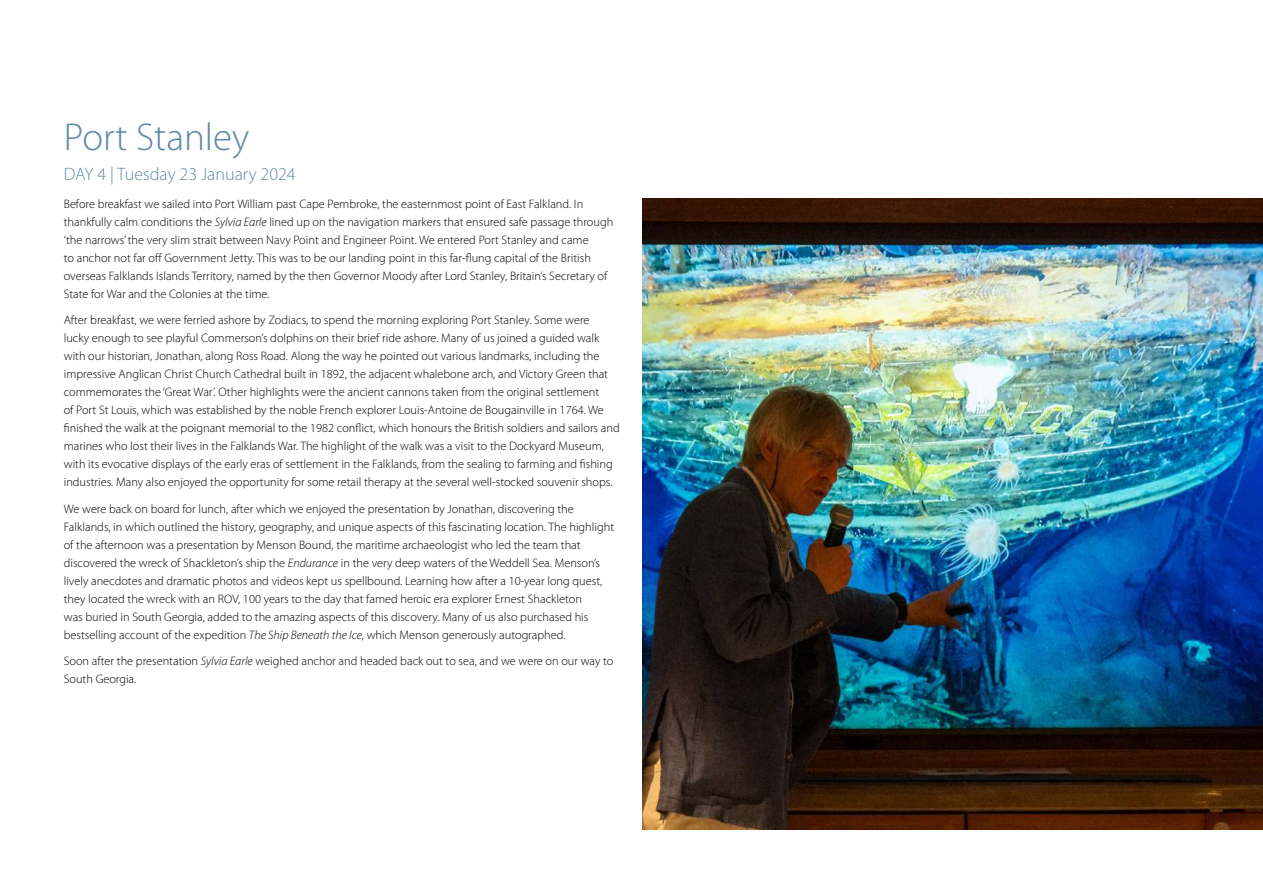
<style>
.page{position:relative;width:1263px;height:893px;background:#fff}
.page>*{position:absolute;margin:0;border:0;box-sizing:border-box;transform-origin:0 0}
.t1{font:300 39px "Myriad Pro";color:#5e8aa4}
.t2{font:300 18px "Myriad Pro";color:#5e8aa4}
.t3{font:300 12.3px/18px "Myriad Pro";color:#000}
.s1{font-style:italic}
</style>
<div class="page">
<img style="left:642px;top:198px;width:621px;height:631px">
<h1 class="t1" style="left:64px;top:115px;width:187px">Port Stanley</h1>
<h2 class="t2" style="left:64px;top:164px;width:233px">DAY 4 | Tuesday 23 January 2024</h2>
<p class="t3" style="left:64px;top:195px;width:551px">Before breakfast we sailed into Port William past Cape Pembroke, the easternmost point of East Falkland. In thankfully calm conditions the <span class="s1">Sylvia Earle</span> lined up on the navigation markers that ensured safe passage through ‘the narrows’ the very slim strait between Navy Point and Engineer Point. We entered Port Stanley and came<br>to anchor not far off Government Jetty. This was to be our landing point in this far-flung capital of the British overseas Falklands Islands Territory, named by the then Governor Moody after Lord Stanley, Britain’s Secretary of State for War and the Colonies at the time.</p>
<p class="t3" style="left:64px;top:311px;width:557px">After breakfast, we were ferried ashore by Zodiacs, to spend the morning exploring Port Stanley. Some were<br>lucky enough to see playful Commerson’s dolphins on their brief ride ashore. Many of us joined a guided walk with our historian, Jonathan, along Ross Road. Along the way he pointed out various landmarks, including the impressive Anglican Christ Church Cathedral built in 1892, the adjacent whalebone arch, and Victory Green that commemorates the ‘Great War’. Other highlights were the ancient cannons taken from the original settlement<br>of Port St Louis, which was established by the noble French explorer Louis-Antoine de Bougainville in 1764. We finished the walk at the poignant memorial to the 1982 conflict, which honours the British soldiers and sailors and marines who lost their lives in the Falklands War. The highlight of the walk was a visit to the Dockyard Museum, with its evocative displays of the early eras of settlement in the Falklands, from the sealing to farming and fishing industries. Many also enjoyed the opportunity for some retail therapy at the several well-stocked souvenir shops.</p>
<p class="t3" style="left:64px;top:500px;width:552px">We were back on board for lunch, after which we enjoyed the presentation by Jonathan, discovering the Falklands, in which outlined the history, geography, and unique aspects of this fascinating location. The highlight of the afternoon was a presentation by Menson Bound, the maritime archaeologist who led the team that discovered the wreck of Shackleton’s ship the <span class="s1">Endurance</span> in the very deep waters of the Weddell Sea. Menson’s lively anecdotes and dramatic photos and videos kept us spellbound. Learning how after a 10-year long quest, they located the wreck with an ROV, 100 years to the day that famed heroic era explorer Ernest Shackleton<br>was buried in South Georgia, added to the amazing aspects of this discovery. Many of us also purchased his bestselling account of the expedition <span class="s1">The Ship Beneath the Ice</span>, which Menson generously autographed.</p>
<p class="t3" style="left:64px;top:652px;width:551px">Soon after the presentation <span class="s1">Sylvia Earle</span> weighed anchor and headed back out to sea, and we were on our way to<br>South Georgia.</p>
</div>
